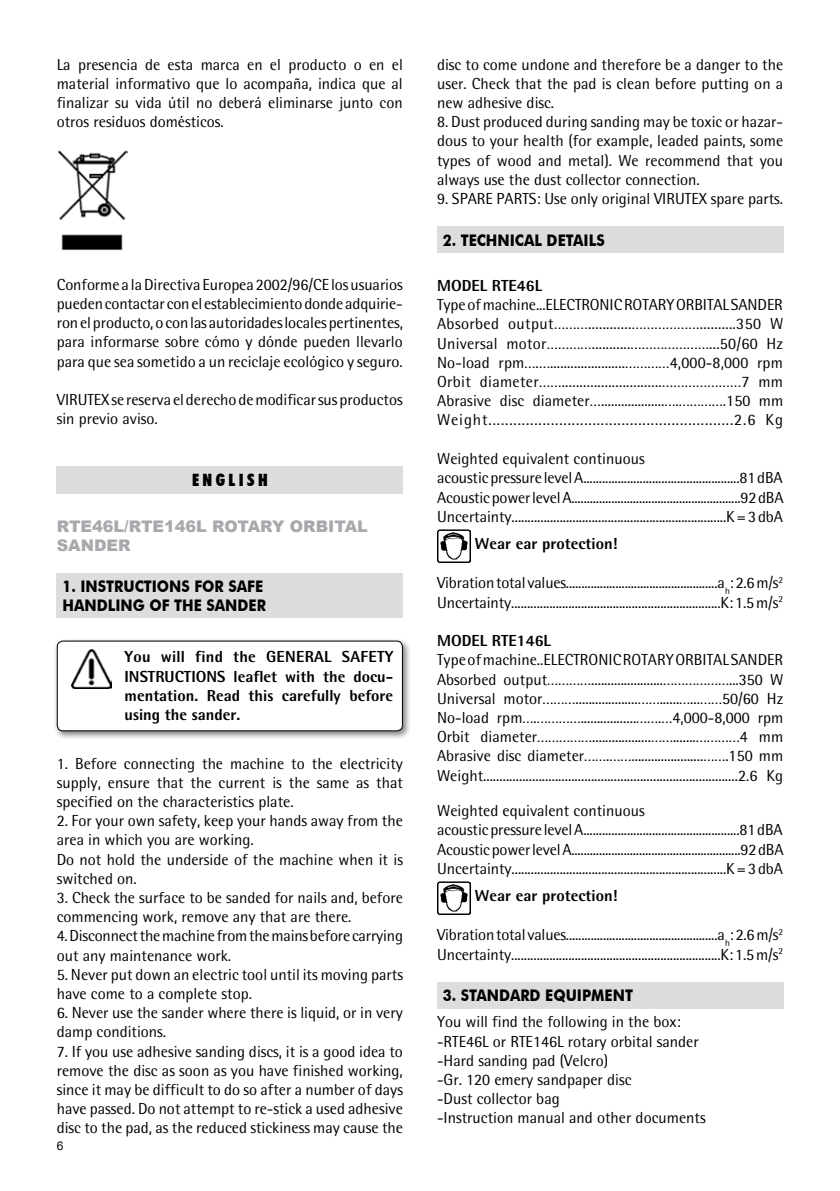
<style>
.page{position:relative;width:840px;height:1191px;background:#fff}
.page>*{position:absolute;margin:0;border:0;box-sizing:border-box;transform-origin:0 0}
.t1{font:900 condensed 17px "Futura BT";letter-spacing:.2em;color:#000}
.t2{font:16px/19.2px "Rotis Semi Sans";color:#000}
.t3{font:800 16px/19.2px "Rotis Semi Sans";color:#000;text-align:justify}
.t4{font:700 16px/19.2px "Futura BT";color:#000;scale:.9 1}
.t5{font:900 16px/19.2px "Arial";color:#a7a9ac}
.t6{font:12px "Arial";color:#000}
</style>
<div class="page">
<img style="left:58px;top:150px;width:70px;height:101px">
<div style="left:57px;top:466px;width:345px;height:27px;background:#dcddde"></div>
<div style="left:57px;top:573px;width:345px;height:45px;background:#dcddde"></div>
<div style="left:53px;top:637px;width:358px;height:103px;background:#000;opacity:.5"></div>
<div style="left:57px;top:641px;width:345px;height:90px;background:#fff;border-radius:6px"></div>
<img style="left:71px;top:649px;width:40px;height:39px">
<div style="left:57px;top:640px;width:345px;height:91px;border:1px solid #000;border-radius:6px"></div>
<div style="left:437px;top:226px;width:345px;height:26px;background:#dcddde"></div>
<img style="left:437px;top:529px;width:33px;height:33px">
<img style="left:437px;top:881px;width:33px;height:33px">
<div style="left:437px;top:982px;width:345px;height:26px;background:#dcddde"></div>
<p class="t2" style="left:57px;top:54px;width:347px;text-align:justify">La presencia de esta marca en el producto o en el material informativo que lo acompaña, indica que al finalizar su vida útil no deberá eliminarse junto con otros residuos domésticos.</p>
<p class="t2" style="left:57px;top:275px;width:347px;text-align:justify">Conforme a la Directiva Europea 2002/96/CE los usuarios pueden contactar con el establecimiento donde adquirie&shy;ron el producto, o con las autoridades locales pertinentes, para informarse sobre cómo y dónde pueden llevarlo para que sea sometido a un reciclaje ecológico y seguro.</p>
<p class="t2" style="left:57px;top:390px;width:347px">VIRUTEX se reserva el derecho de modificar sus productos sin previo aviso.</p>
<p class="t1" style="left:192px;top:470px;width:77px">ENGLISH</p>
<p class="t5" style="left:57px;top:516px;width:312px">RTE46L/RTE146L ROTARY ORBITAL<br>SANDER</p>
<p class="t4" style="left:62px;top:577px;width:227px">1. INSTRUCTIONS FOR SAFE<br>HANDLING OF THE SANDER</p>
<p class="t3" style="left:124px;top:647px;width:270px">You will find the GENERAL SAFETY INSTRUCTIONS leaflet with the docu&shy;mentation. Read this carefully before using the sander.</p>
<p class="t2" style="left:57px;top:753px;width:347px;text-align:justify">1. Before connecting the machine to the electricity supply, ensure that the current is the same as that specified on the characteristics plate.</p>
<p class="t2" style="left:57px;top:811px;width:347px">2. For your own safety, keep your hands away from the area in which you are working.<br>Do not hold the underside of the machine when it is switched on.</p>
<p class="t2" style="left:57px;top:888px;width:347px">3. Check the surface to be sanded for nails and, before commencing work, remove any that are there.</p>
<p class="t2" style="left:57px;top:926px;width:347px">4. Disconnect the machine from the mains before carrying out any maintenance work.</p>
<p class="t2" style="left:57px;top:964px;width:347px">5. Never put down an electric tool until its moving parts have come to a complete stop.</p>
<p class="t2" style="left:57px;top:1003px;width:347px">6. Never use the sander where there is liquid, or in very damp conditions.</p>
<p class="t2" style="left:57px;top:1041px;width:347px;text-align:justify">7. If you use adhesive sanding discs, it is a good idea to remove the disc as soon as you have finished working, since it may be difficult to do so after a number of days have passed. Do not attempt to re-stick a used adhesive disc to the pad, as the reduced stickiness may cause the</p>
<p class="t6" style="left:57px;top:1137px;width:8px">6</p>
<p class="t2" style="left:437px;top:54px;width:347px;text-align:justify">disc to come undone and therefore be a danger to the user. Check that the pad is clean before putting on a new adhesive disc.</p>
<p class="t2" style="left:437px;top:112px;width:347px;text-align:justify">8. Dust produced during sanding may be toxic or hazar&shy;dous to your health (for example, leaded paints, some types of wood and metal). We recommend that you always use the dust collector connection.</p>
<p class="t2" style="left:437px;top:189px;width:347px">9. SPARE PARTS: Use only original VIRUTEX spare parts.</p>
<p class="t4" style="left:442px;top:230px;width:181px">2. TECHNICAL DETAILS</p>
<p class="t3" style="left:437px;top:275px;width:106px">MODEL RTE46L</p>
<p class="t2" style="left:437px;top:295px;width:347px;text-align:justify">Type of machine...ELECTRONIC ROTARY ORBITAL SANDER Absorbed output………............………………..........350 W Universal motor…………...........…………………...50/60 Hz No-load rpm….…......................…………4,000-8,000 rpm Orbit diameter……............................…………………7 mm Abrasive disc diameter…...................….………….150 mm Weight...........................................................2.6 Kg</p>
<p class="t2" style="left:437px;top:448px;width:348px">Weighted equivalent continuous<br>acoustic pressure level A..................................................81 dBA Acoustic power level A.......................................................92 dBA Uncertainty...................................................................K = 3 dbA</p>
<p class="t3" style="left:474px;top:534px;width:144px">Wear ear protection!</p>
<p class="t2" style="left:437px;top:573px;width:347px">Vibration total values.................................................a<sub>h</sub>: 2.6 m/s<sup>2<br></sup>Uncertainty..................................................................K: 1.5 m/s<sup>2</sup></p>
<p class="t3" style="left:437px;top:631px;width:115px">MODEL RTE146L</p>
<p class="t2" style="left:437px;top:650px;width:347px;text-align:justify">Type of machine..ELECTRONIC ROTARY ORBITAL SANDER Absorbed output…………......................………………...350 W Universal motor………...................……......…...……50/60 Hz No-load rpm….………….................…….…4,000-8,000 rpm Orbit diameter……………..................…….......…………4 mm Abrasive disc diameter…….……......................…….150 mm Weight..............................................................................2.6 Kg</p>
<p class="t2" style="left:437px;top:800px;width:348px">Weighted equivalent continuous<br>acoustic pressure level A..................................................81 dBA Acoustic power level A.......................................................92 dBA Uncertainty...................................................................K = 3 dbA</p>
<p class="t3" style="left:474px;top:886px;width:144px">Wear ear protection!</p>
<p class="t2" style="left:437px;top:925px;width:347px">Vibration total values.................................................a<sub>h</sub>: 2.6 m/s<sup>2<br></sup>Uncertainty..................................................................K: 1.5 m/s<sup>2</sup></p>
<p class="t4" style="left:442px;top:985px;width:213px">3. STANDARD EQUIPMENT</p>
<p class="t2" style="left:437px;top:1012px;width:270px">You will find the following in the box: -RTE46L or RTE146L rotary orbital sander -Hard sanding pad (Velcro)<br>-Gr. 120 emery sandpaper disc<br>-Dust collector bag<br>-Instruction manual and other documents</p>
</div>
